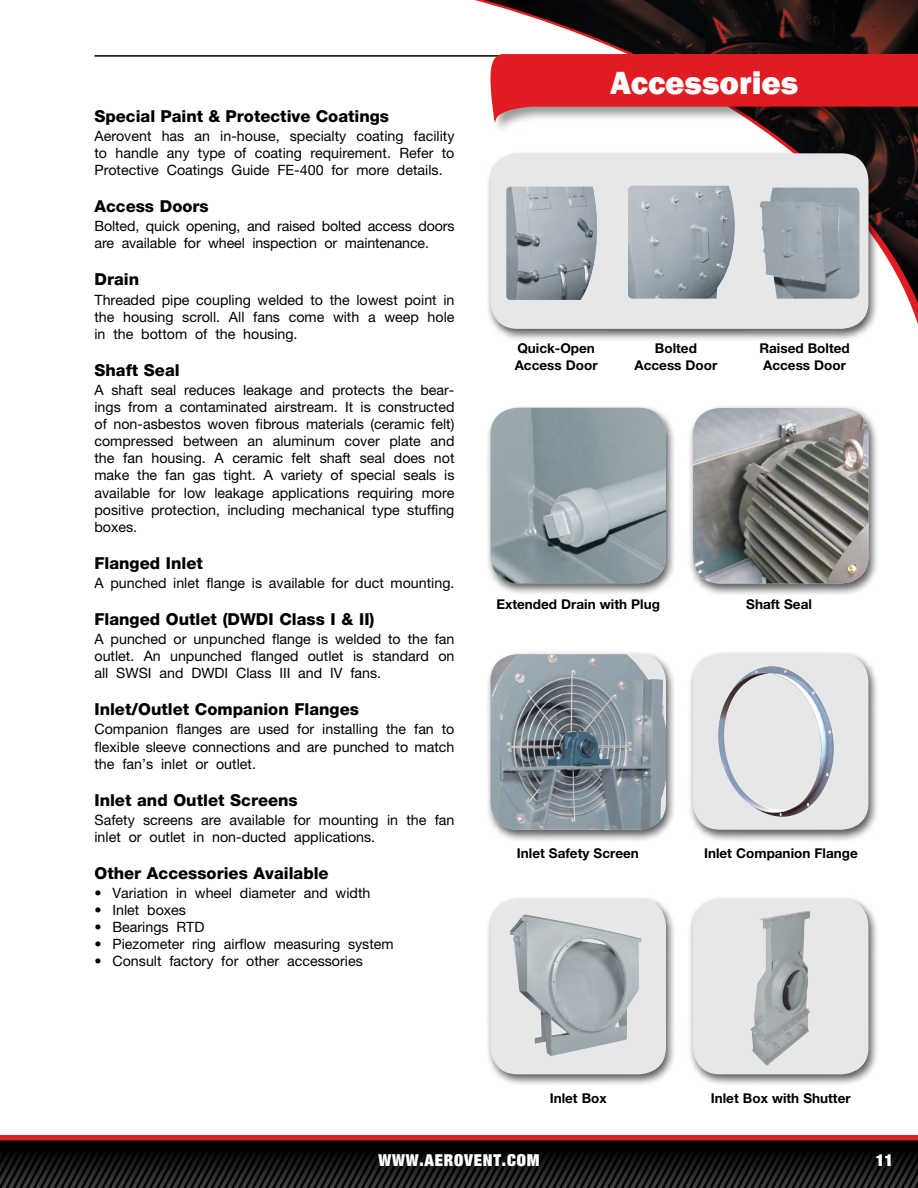
<style>
.page{position:relative;width:918px;height:1188px;background:#fff}
.page>*{position:absolute;margin:0;border:0;box-sizing:border-box;transform-origin:0 0}
.t1{font:800 33px "Franklin Gothic";color:#fff}
.t2{font:800 16.5px "Helvetica Neue";color:#000}
.t3{font:900 expanded 16.5px "Helvetica Neue";letter-spacing:.05em;color:#fff}
.t4{font:14.25px/17.1px "Helvetica Neue";color:#000;text-align:justify}
.t5{font:700 13.5px/16.5px "Helvetica Neue";color:#000}
</style>
<div class="page">
<img style="left:0;top:1135px;width:918px;height:53px">
<svg style="left:475px;top:0;width:443px;height:324px"></svg>
<hr style="left:94px;top:55px;width:824px;height:2px;background:#000">
<div style="left:489px;top:53px;width:429px;height:83px;background:#000;opacity:.4"></div>
<svg style="left:491px;top:54px;width:427px;height:71px;background:#cb373c"></svg>
<div style="left:687px;top:405px;width:193px;height:191px;background:#000;opacity:.65"></div>
<img style="left:693px;top:408px;width:175px;height:175px">
<div style="left:687px;top:651px;width:193px;height:192px;background:#000;opacity:.65"></div>
<div style="left:693px;top:654px;width:175px;height:176px;background:#e6e7e8;border-radius:27px"></div>
<img style="left:746px;top:666px;width:24px;height:9px">
<div style="left:687px;top:895px;width:193px;height:192px;background:#000;opacity:.65"></div>
<div style="left:693px;top:899px;width:176px;height:175px;background:#e6e7e8;border-radius:27px"></div>
<img style="left:750px;top:911px;width:60px;height:155px">
<div style="left:485px;top:404px;width:192px;height:192px;background:#000;opacity:.65"></div>
<img style="left:490px;top:408px;width:176px;height:175px">
<div style="left:485px;top:651px;width:192px;height:192px;background:#000;opacity:.65"></div>
<img style="left:490px;top:654px;width:176px;height:176px">
<div style="left:485px;top:895px;width:192px;height:192px;background:#000;opacity:.65"></div>
<svg style="left:491px;top:899px;width:175px;height:175px;background:#c9ced0"></svg>
<img style="left:510px;top:914px;width:14px;height:46px">
<div style="left:485px;top:150px;width:395px;height:192px;background:#000;opacity:.65"></div>
<div style="left:490px;top:153px;width:378px;height:176px;background:#e6e7e8;border-radius:27px"></div>
<img style="left:506px;top:187px;width:90px;height:113px">
<img style="left:628px;top:186px;width:107px;height:113px">
<img style="left:760px;top:188px;width:99px;height:111px">
<p class="t2" style="left:94px;top:106px;width:296px">Special Paint &amp; Protective Coatings</p>
<p class="t4" style="left:94px;top:127px;width:362px">Aerovent has an in-house, specialty coating facility to handle any type of coating requirement. Refer to Protective Coatings Guide FE-400 for more details.</p>
<p class="t2" style="left:94px;top:196px;width:116px">Access Doors</p>
<p class="t4" style="left:94px;top:218px;width:362px">Bolted, quick opening, and raised bolted access doors are available for wheel inspection or maintenance.</p>
<p class="t2" style="left:94px;top:270px;width:46px">Drain</p>
<p class="t4" style="left:94px;top:291px;width:362px">Threaded pipe coupling welded to the lowest point in the housing scroll. All fans come with a weep hole in the bottom of the housing.</p>
<p class="t2" style="left:94px;top:360px;width:87px">Shaft Seal</p>
<p class="t4" style="left:94px;top:381px;width:362px">A shaft seal reduces leakage and protects the bear&shy;ings from a contaminated airstream. It is constructed of non-asbestos woven fibrous materials (ceramic felt) compressed between an aluminum cover plate and the fan housing. A ceramic felt shaft seal does not make the fan gas tight. A variety of special seals is available for low leakage applications requiring more positive protection, including mechanical type stuffing boxes.</p>
<p class="t2" style="left:94px;top:553px;width:110px">Flanged Inlet</p>
<p class="t4" style="left:94px;top:574px;width:362px">A punched inlet flange is available for duct mounting.</p>
<p class="t2" style="left:94px;top:609px;width:281px">Flanged Outlet (DWDI Class I &amp; II)</p>
<p class="t4" style="left:94px;top:630px;width:362px">A punched or unpunched flange is welded to the fan outlet. An unpunched flanged outlet is standard on all SWSI and DWDI Class III and IV fans.</p>
<p class="t2" style="left:94px;top:699px;width:266px">Inlet/Outlet Companion Flanges</p>
<p class="t4" style="left:94px;top:721px;width:362px">Companion flanges are used for installing the fan to flexible sleeve connections and are punched to match the fan’s inlet or outlet.</p>
<p class="t2" style="left:94px;top:790px;width:205px">Inlet and Outlet Screens</p>
<p class="t4" style="left:94px;top:811px;width:362px">Safety screens are available for mounting in the fan inlet or outlet in non-ducted applications.</p>
<p class="t2" style="left:94px;top:863px;width:236px">Other Accessories Available</p>
<p class="t4" style="left:94px;top:884px;width:277px">• Variation in wheel diameter and width</p>
<p class="t4" style="left:94px;top:901px;width:93px">• Inlet boxes</p>
<p class="t4" style="left:94px;top:918px;width:112px">• Bearings RTD</p>
<p class="t4" style="left:94px;top:936px;width:301px">• Piezometer ring airflow measuring system</p>
<p class="t4" style="left:94px;top:953px;width:270px">• Consult factory for other accessories</p>
<h1 class="t1" style="left:610px;top:62px;width:190px">Accessories</h1>
<p class="t5" style="left:515px;top:340px;width:84px">Quick-Open<br>Access Door</p>
<p class="t5" style="left:635px;top:340px;width:84px;text-align:center">Bolted<br>Access Door</p>
<p class="t5" style="left:759px;top:340px;width:92px">Raised Bolted<br>Access Door</p>
<p class="t5" style="left:496px;top:596px;width:165px">Extended Drain with Plug</p>
<p class="t5" style="left:746px;top:596px;width:67px">Shaft Seal</p>
<p class="t5" style="left:517px;top:845px;width:124px">Inlet Safety Screen</p>
<p class="t5" style="left:704px;top:845px;width:155px">Inlet Companion Flange</p>
<p class="t5" style="left:550px;top:1090px;width:59px">Inlet Box</p>
<p class="t5" style="left:711px;top:1090px;width:141px">Inlet Box with Shutter</p>
<p class="t3" style="left:378px;top:1149px;width:163px">WWW.AEROVENT.COM</p>
<p class="t3" style="left:876px;top:1149px;width:19px">11</p>
</div>
